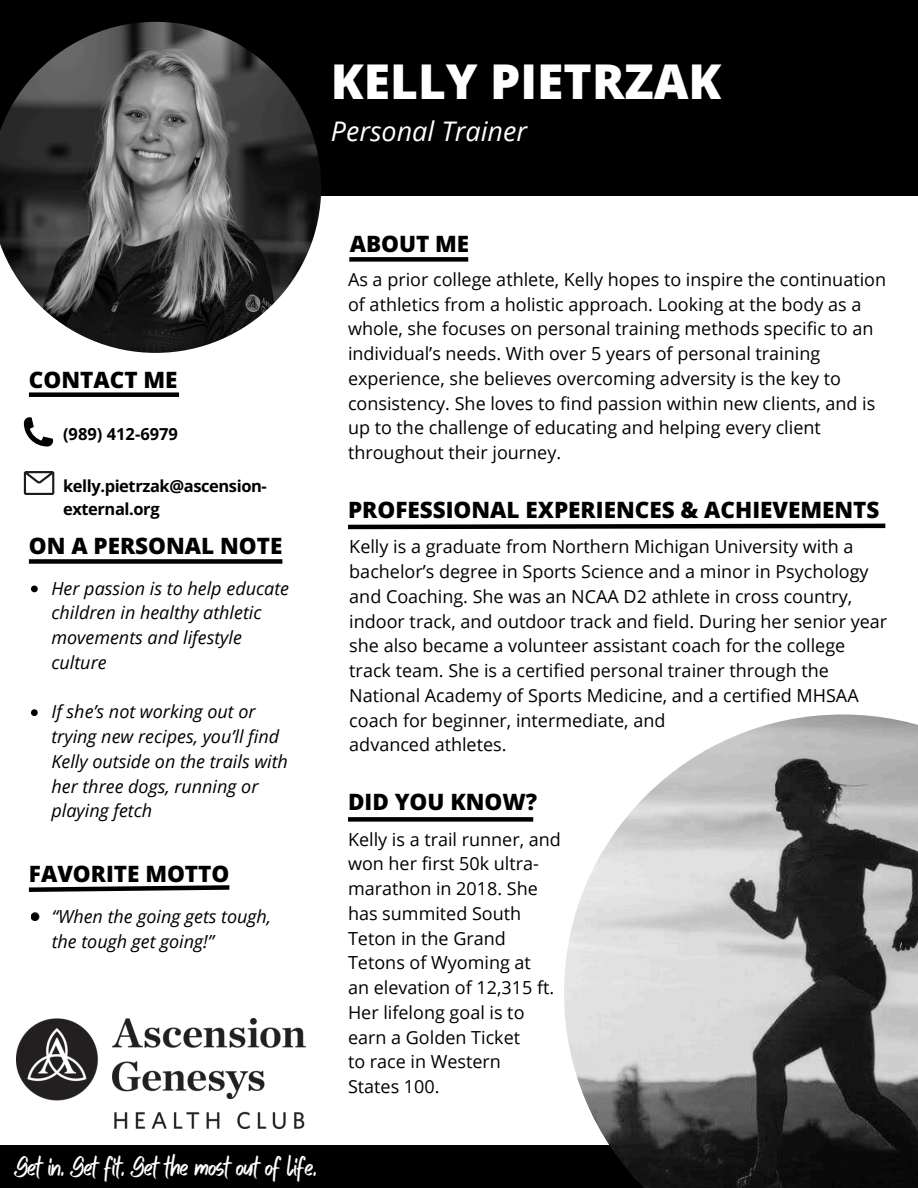
<style>
.page{position:relative;width:918px;height:1188px;background:#fff}
.page>*{position:absolute;margin:0;border:0;box-sizing:border-box;transform-origin:0 0}
.t1{font:800 48px "Open Sans";color:#fff}
.t2{font:27px "Vintage Moon";letter-spacing:-.025em;color:#fff}
.t3{font:italic 27px "Open Sans";color:#fff}
.t4{font:800 22.5px "Open Sans";color:#000}
.t5{font:18px/24.8px "Open Sans";color:#000}
.t6{font:italic 18px/24.8px "Open Sans";color:#000}
.t7{font:700 16.5px/22.5px "Open Sans";letter-spacing:-.025em;color:#000}
.t8{font:700 16.5px "Open Sans";color:#000}
</style>
<div class="page">
<div style="left:0;top:0;width:918px;height:196px;background:#000"></div>
<div style="left:0;top:1146px;width:918px;height:42px;background:#000"></div>
<img style="left:0;top:22px;width:321px;height:331px">
<svg style="left:24px;top:471px;width:30px;height:24px"></svg>
<img style="left:564px;top:714px;width:354px;height:474px">
<svg style="left:24px;top:417px;width:29px;height:30px"></svg>
<div style="left:29px;top:392px;width:150px;height:5px;background:#000"></div>
<div style="left:29px;top:559px;width:253px;height:5px;background:#000"></div>
<img style="left:17px;top:1018px;width:289px;height:111px">
<svg style="left:31px;top:912px;width:8px;height:9px"></svg>
<svg style="left:31px;top:914px;width:7px;height:7px"></svg>
<svg style="left:28px;top:885px;width:202px;height:7px"></svg>
<svg style="left:31px;top:586px;width:7px;height:6px"></svg>
<svg style="left:31px;top:709px;width:7px;height:7px"></svg>
<div style="left:349px;top:257px;width:119px;height:5px;background:#000"></div>
<svg style="left:348px;top:523px;width:538px;height:7px"></svg>
<div style="left:348px;top:817px;width:185px;height:5px;background:#000"></div>
<h3 class="t1" style="left:331px;top:48px;width:392px">KELLY PIETRZAK</h3>
<p class="t3" style="left:331px;top:112px;width:198px">Personal Trainer</p>
<p class="t4" style="left:29px;top:364px;width:150px">CONTACT ME</p>
<h3 class="t8" style="left:63px;top:422px;width:117px">(989) 412-6979</h3>
<p class="t7" style="left:63px;top:475px;width:205px">kelly.pietrzak@ascension&shy;external.org</p>
<h3 class="t4" style="left:29px;top:530px;width:255px">ON A PERSONAL NOTE</h3>
<p class="t6" style="left:51px;top:575px;width:239px">Her passion is to help educate children in healthy athletic movements and lifestyle culture</p>
<p class="t6" style="left:51px;top:699px;width:238px">If she’s not working out or trying new recipes, you’ll find<br>Kelly outside on the trails with her three dogs, running or playing fetch</p>
<h3 class="t4" style="left:29px;top:858px;width:202px">FAVORITE MOTTO</h3>
<h4 class="t6" style="left:52px;top:903px;width:221px">“When the going gets tough, the tough get going!”</h4>
<h4 class="t2" style="left:14px;top:1151px;width:304px">Get in. Get fit. Get the most out of life.</h4>
<p class="t4" style="left:350px;top:227px;width:121px">ABOUT ME</p>
<p class="t5" style="left:348px;top:266px;width:540px">As a prior college athlete, Kelly hopes to inspire the continuation of athletics from a holistic approach. Looking at the body as a whole, she focuses on personal training methods specific to an individual’s needs. With over 5 years of personal training experience, she believes overcoming adversity is the key to consistency. She loves to find passion within new clients, and is up to the challenge of educating and helping every client throughout their journey.</p>
<p class="t4" style="left:348px;top:494px;width:533px">PROFESSIONAL EXPERIENCES &amp; ACHIEVEMENTS</p>
<h3 class="t5" style="left:349px;top:534px;width:540px">Kelly is a graduate from Northern Michigan University with a bachelor’s degree in Sports Science and a minor in Psychology and Coaching. She was an NCAA D2 athlete in cross country, indoor track, and outdoor track and field. During her senior year she also became a volunteer assistant coach for the college track team. She is a certified personal trainer through the National Academy of Sports Medicine, and a certified MHSAA coach for beginner, intermediate, and</h3>
<p class="t5" style="left:349px;top:732px;width:159px">advanced athletes.</p>
<p class="t4" style="left:348px;top:786px;width:191px">DID YOU KNOW?</p>
<p class="t5" style="left:348px;top:826px;width:214px">Kelly is a trail runner, and won her first 50k ultra&shy;marathon in 2018. She</p>
<p class="t5" style="left:348px;top:901px;width:175px">has summited South</p>
<p class="t5" style="left:348px;top:925px;width:159px">Teton in the Grand</p>
<p class="t5" style="left:348px;top:950px;width:184px">Tetons of Wyoming at</p>
<p class="t5" style="left:348px;top:975px;width:208px">an elevation of 12,315 ft.</p>
<p class="t5" style="left:348px;top:1000px;width:178px">Her lifelong goal is to</p>
<p class="t5" style="left:348px;top:1024px;width:174px">earn a Golden Ticket</p>
<h3 class="t5" style="left:348px;top:1049px;width:154px">to race in Western</h3>
<p class="t5" style="left:348px;top:1074px;width:93px">States 100.</p>
</div>
